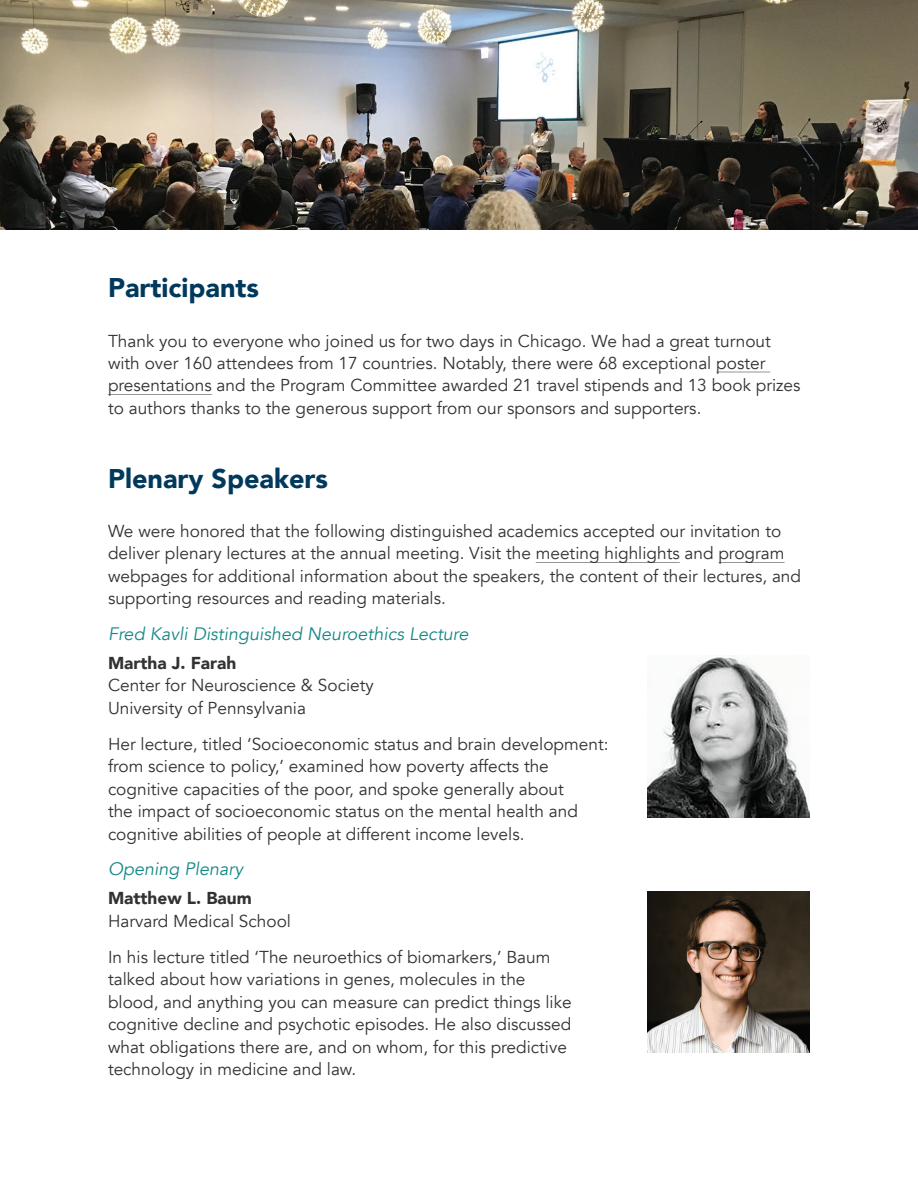
<style>
.page{position:relative;width:918px;height:1188px;background:#fff}
.page>*{position:absolute;margin:0;border:0;box-sizing:border-box;transform-origin:0 0}
.t1{font:900 27px "Avenir";color:#00395c}
.t2{font:italic 18px "Avenir";color:#158886}
.t3{font:17.25px/22.5px "Avenir";color:#333233}
.t4{font:900 17.25px "Avenir";color:#333233}
</style>
<div class="page">
<hr style="left:716px;top:372px;width:54px;height:1px;background:#939598">
<hr style="left:108px;top:394px;width:104px;height:1px;background:#939598">
<hr style="left:536px;top:562px;width:144px;height:1px;background:#939598">
<hr style="left:718px;top:562px;width:67px;height:1px;background:#939598">
<img style="left:648px;top:655px;width:162px;height:162px">
<img style="left:648px;top:891px;width:162px;height:162px">
<img style="left:0;top:0;width:918px;height:230px">
<h1 class="t1" style="left:108px;top:264px;width:153px">Participants</h1>
<p class="t3" style="left:108px;top:330px;width:694px">Thank you to everyone who joined us for two days in Chicago. We had a great turnout with over 160 attendees from 17 countries. Notably, there were 68 exceptional poster presentations and the Program Committee awarded 21 travel stipends and 13 book prizes to authors thanks to the generous support from our sponsors and supporters.</p>
<h1 class="t1" style="left:108px;top:455px;width:222px">Plenary Speakers</h1>
<p class="t3" style="left:108px;top:520px;width:695px">We were honored that the following distinguished academics accepted our invitation to deliver plenary lectures at the annual meeting. Visit the meeting highlights and program webpages for additional information about the speakers, the content of their lectures, and supporting resources and reading materials.</p>
<p class="t2" style="left:108px;top:623px;width:362px">Fred Kavli Distinguished Neuroethics Lecture</p>
<p class="t4" style="left:108px;top:648px;width:130px">Martha J. Farah</p>
<p class="t3" style="left:108px;top:674px;width:267px">Center for Neuroscience &amp; Society<br>University of Pennsylvania</p>
<p class="t3" style="left:108px;top:733px;width:502px">Her lecture, titled ‘Socioeconomic status and brain development: from science to policy,’ examined how poverty affects the cognitive capacities of the poor, and spoke generally about<br>the impact of socioeconomic status on the mental health and cognitive abilities of people at different income levels.</p>
<p class="t2" style="left:108px;top:858px;width:137px">Opening Plenary</p>
<p class="t4" style="left:108px;top:883px;width:145px">Matthew L. Baum</p>
<p class="t3" style="left:108px;top:903px;width:444px;line-height:36px">Harvard Medical School<br>In his lecture titled ‘The neuroethics of biomarkers,’ Baum</p>
<p class="t3" style="left:108px;top:968px;width:465px">talked about how variations in genes, molecules in the blood, and anything you can measure can predict things like cognitive decline and psychotic episodes. He also discussed what obligations there are, and on whom, for this predictive technology in medicine and law.</p>
</div>
